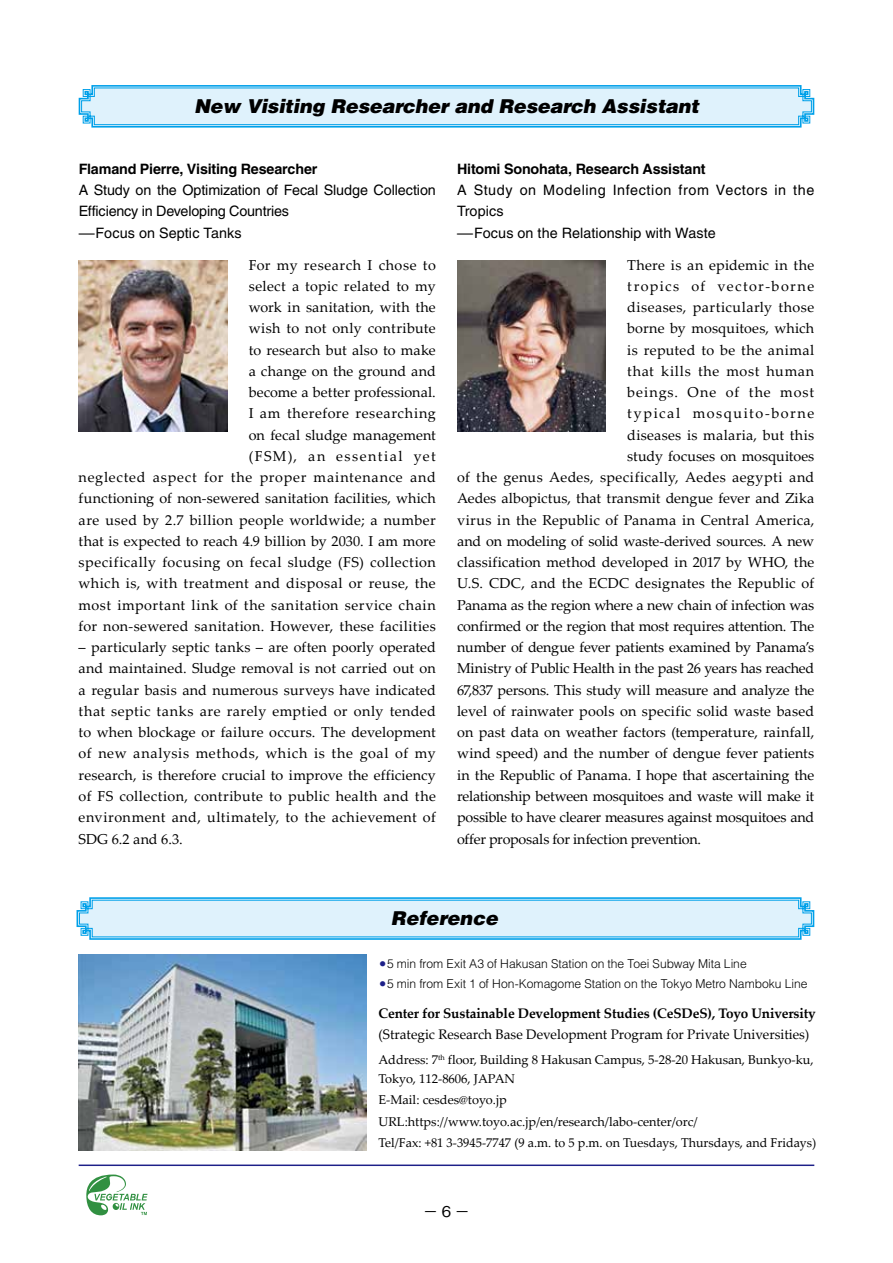
<style>
.page{position:relative;width:893px;height:1263px;background:#fff}
.page>*{position:absolute;margin:0;border:0;box-sizing:border-box;transform-origin:0 0}
.t1{font:italic 900 19.2px "Helvetica";letter-spacing:-.01em;color:#000}
.t2{font:500 14.85px "Gothic BBB Pr 6 N";color:#000}
.t3{font:14.4px/21.3px "Palatino Linotype";letter-spacing:.01em;color:#000;text-align:right}
.t4{font:14.4px "Palatino Linotype";letter-spacing:-.015em;color:#000}
.t5{font:14.4px/21.3px "Helvetica";color:#000}
.t6{font:14.4px "Palatino Linotype";letter-spacing:-.01em;color:#000}
.t7{font:700 14.4px "Helvetica";letter-spacing:-.015em;color:#000}
.t8{font:14.4px "Palatino Linotype";letter-spacing:.03em;color:#000}
.t9{font:14.4px "Palatino Linotype";letter-spacing:-.02em;color:#000}
.t10{font:14.4px "Palatino Linotype";letter-spacing:.035em;color:#000}
.t11{font:14.4px "Palatino Linotype";letter-spacing:.095em;color:#000}
.t12{font:14.4px "Palatino Linotype";letter-spacing:.045em;color:#000}
.t13{font:14.4px "Palatino Linotype";letter-spacing:.11em;color:#000}
.t14{font:14.4px "Palatino Linotype";letter-spacing:.065em;color:#000}
.t15{font:13.8px "Palatino Linotype";color:#000}
.t16{font:700 13.8px "Palatino Linotype";letter-spacing:-.01em;color:#000}
.t17{font:12.75px/21.3px "Palatino Linotype";color:#000}
.t18{font:300 12.15px/20.2px "Helvetica";letter-spacing:-.005em;color:#000}
.s1{font-family:"Gothic BBB Pr 6 N";font-weight:500;font-size:8.55px;color:#1d2088}
</style>
<div class="page">
<hr style="left:79px;top:1164px;width:735px;height:2px;background:#1d2088">
<svg style="left:86px;top:1174px;width:62px;height:41px"></svg>
<svg style="left:76px;top:897px;width:739px;height:43px;background:#c2e7f9"></svg>
<img style="left:79px;top:955px;width:288px;height:195px">
<svg style="left:78px;top:85px;width:737px;height:43px;background:#c2e7f9"></svg>
<img style="left:79px;top:261px;width:148px;height:170px">
<img style="left:457px;top:261px;width:149px;height:170px">
<h1 class="t1" style="left:194px;top:94px;width:506px">New Visiting Researcher and Research Assistant</h1>
<p class="t7" style="left:79px;top:160px;width:240px">Flamand Pierre, Visiting Researcher</p>
<p class="t5" style="left:79px;top:179px;width:359px">A Study on the Optimization of Fecal Sludge Collection<br>Efficiency in Developing Countries<br>–Focus on Septic Tanks</p>
<p class="t3" style="left:79px;top:253px;width:359px">For my research I chose to<br>select a topic related to my<br>work in sanitation, with the<br>wish to not only contribute<br>to research but also to make<br>a change on the ground and<br>become a better professional.<br>I am therefore researching<br>on fecal sludge management<br>(FSM), an essential yet<br>neglected aspect for the proper maintenance and functioning of non-sewered sanitation facilities, which are used by 2.7 billion people worldwide; a number that is expected to reach 4.9 billion by 2030. I am more specifically focusing on fecal sludge (FS) collection which is, with treatment and disposal or reuse, the most important link of the sanitation service chain for non-sewered sanitation. However, these facilities</p>
<p class="t3" style="left:79px;top:636px;width:359px;text-align:justify">– particularly septic tanks – are often poorly operated and maintained. Sludge removal is not carried out on a regular basis and numerous surveys have indicated that septic tanks are rarely emptied or only tended to when blockage or failure occurs. The development of new analysis methods, which is the goal of my research, is therefore crucial to improve the efficiency of FS collection, contribute to public health and the environment and, ultimately, to the achievement of SDG 6.2 and 6.3.</p>
<p class="t7" style="left:457px;top:160px;width:250px">Hitomi Sonohata, Research Assistant</p>
<p class="t5" style="left:457px;top:179px;width:359px">A Study on Modeling Infection from Vectors in the<br>Tropics<br>–Focus on the Relationship with Waste</p>
<p class="t3" style="left:627px;top:253px;width:189px">There is an epidemic in the</p>
<p class="t11" style="left:627px;top:276px;width:189px">tropics of vector-borne</p>
<p class="t10" style="left:627px;top:297px;width:189px">diseases, particularly those</p>
<p class="t3" style="left:627px;top:317px;width:189px">borne by mosquitoes, which</p>
<p class="t3" style="left:627px;top:338px;width:189px">is reputed to be the animal</p>
<p class="t12" style="left:627px;top:361px;width:189px">that kills the most human</p>
<p class="t14" style="left:627px;top:382px;width:189px">beings. One of the most</p>
<p class="t13" style="left:627px;top:403px;width:189px">typical mosquito-borne</p>
<p class="t3" style="left:627px;top:423px;width:189px">diseases is malaria, but this</p>
<p class="t3" style="left:627px;top:445px;width:189px">study focuses on mosquitoes</p>
<p class="t8" style="left:457px;top:467px;width:359px">of the genus Aedes, specifically, Aedes aegypti and</p>
<p class="t3" style="left:457px;top:487px;width:359px">Aedes albopictus, that transmit dengue fever and Zika</p>
<p class="t3" style="left:457px;top:508px;width:359px">virus in the Republic of Panama in Central America,</p>
<p class="t4" style="left:457px;top:531px;width:359px">and on modeling of solid waste-derived sources. A new</p>
<p class="t3" style="left:457px;top:551px;width:359px">classification method developed in 2017 by WHO, the</p>
<p class="t3" style="left:457px;top:572px;width:359px">U.S. CDC, and the ECDC designates the Republic of</p>
<p class="t4" style="left:457px;top:594px;width:359px">Panama as the region where a new chain of infection was</p>
<p class="t6" style="left:457px;top:616px;width:359px">confirmed or the region that most requires attention. The</p>
<p class="t4" style="left:457px;top:637px;width:359px">number of dengue fever patients examined by Panama’s</p>
<p class="t4" style="left:457px;top:658px;width:359px">Ministry of Public Health in the past 26 years has reached</p>
<p class="t6" style="left:457px;top:680px;width:359px">67,837 persons. This study will measure and analyze the</p>
<p class="t3" style="left:457px;top:700px;width:359px">level of rainwater pools on specific solid waste based</p>
<p class="t3" style="left:457px;top:721px;width:359px">on past data on weather factors (temperature, rainfall,</p>
<p class="t3" style="left:457px;top:742px;width:359px">wind speed) and the number of dengue fever patients</p>
<p class="t3" style="left:457px;top:764px;width:359px">in the Republic of Panama. I hope that ascertaining the</p>
<p class="t4" style="left:457px;top:786px;width:359px">relationship between mosquitoes and waste will make it</p>
<p class="t4" style="left:457px;top:807px;width:359px">possible to have clearer measures against mosquitoes and</p>
<p class="t9" style="left:457px;top:828px;width:245px">offer proposals for infection prevention.</p>
<h1 class="t1" style="left:391px;top:906px;width:109px">Reference</h1>
<p class="t18" style="left:378px;top:953px;width:430px"><span class="s1">⃝</span>5 min from Exit A3 of Hakusan Station on the Toei Subway Mita Line<br><span class="s1">⃝</span>5 min from Exit 1 of Hon-Komagome Station on the Tokyo Metro Namboku Line</p>
<p class="t16" style="left:378px;top:1003px;width:439px">Center for Sustainable Development Studies (CeSDeS), Toyo University</p>
<p class="t15" style="left:378px;top:1025px;width:432px">(Strategic Research Base Development Program for Private Universities)</p>
<p class="t17" style="left:378px;top:1049px;width:437px;line-height:19.2px">Address: 7<sup>th</sup> floor, Building 8 Hakusan Campus, 5-28-20 Hakusan, Bunkyo-ku,<br>Tokyo, 112-8606, JAPAN</p>
<p class="t17" style="left:378px;top:1089px;width:439px">E-Mail: cesdes@toyo.jp<br>URL:https://www.toyo.ac.jp/en/research/labo-center/orc/<br>Tel/Fax: +81 3-3945-7747 (9 a.m. to 5 p.m. on Tuesdays, Thursdays, and Fridays)</p>
<p class="t2" style="left:423px;top:1199px;width:48px">−6−</p>
</div>
